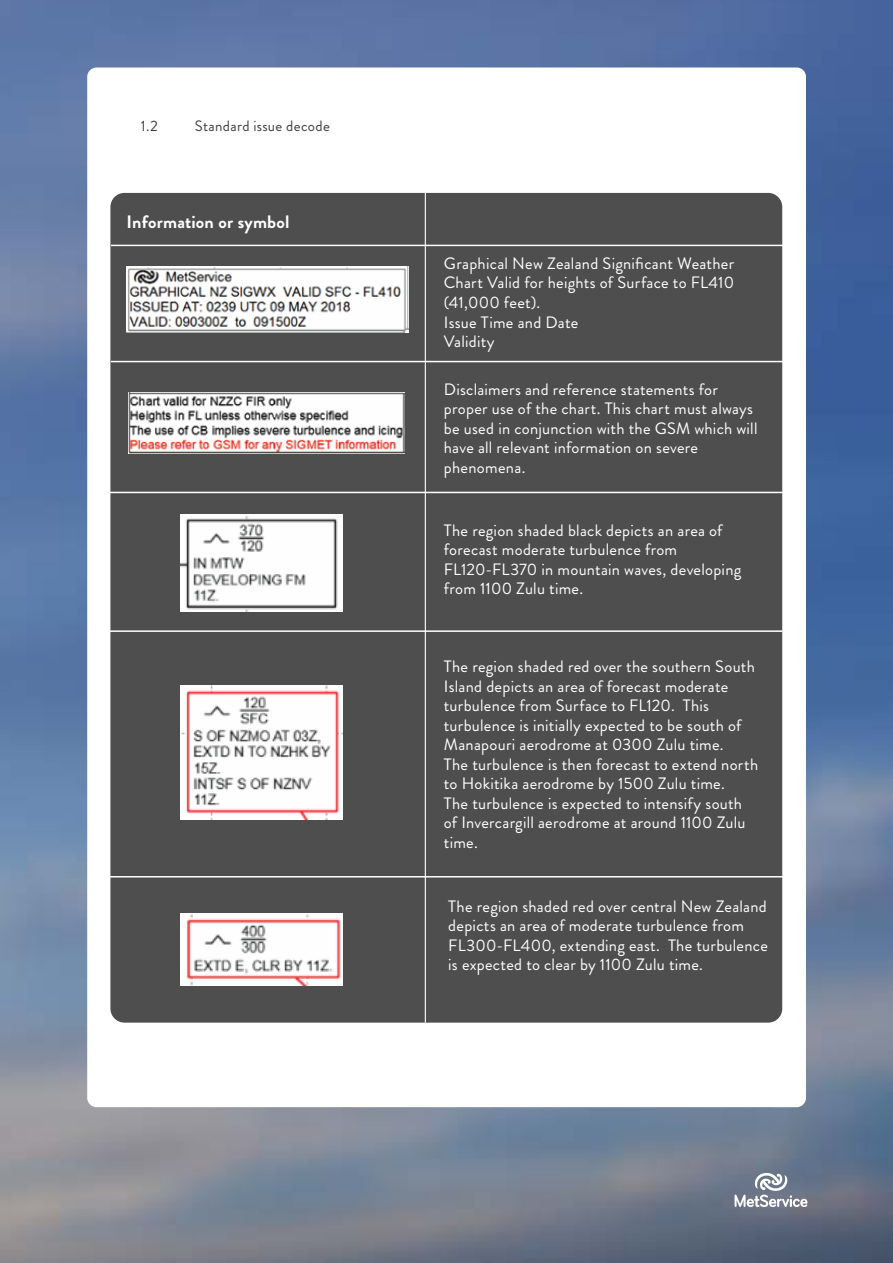
<style>
.page{position:relative;width:893px;height:1263px;background:#fff}
.page>*{position:absolute;margin:0;border:0;box-sizing:border-box;transform-origin:0 0}
.t1{font:700 18px "Brandon Grotesque";letter-spacing:.01em;color:#fff}
.t2{font:16.5px/19.5px "Brandon Grotesque";letter-spacing:.015em;color:#fff}
.t3{font:15px "Brandon Grotesque";letter-spacing:.02em;color:#3f3f3f}
</style>
<div class="page">
<img style="left:1px;top:0;width:892px;height:1263px">
<div style="left:87px;top:67px;width:719px;height:1040px;background:#fff;border-radius:9px"></div>
<svg style="left:734px;top:1173px;width:73px;height:34px"></svg>
<div style="left:110px;top:193px;width:672px;height:829px;background:#4e4e4f;border-radius:14px"></div>
<img style="left:127px;top:266px;width:282px;height:66px">
<hr style="left:425px;top:193px;width:1px;height:830px;background:#fff">
<hr style="left:111px;top:245px;width:675px;height:1px;background:#fff">
<hr style="left:111px;top:361px;width:675px;height:1px;background:#fff">
<hr style="left:108px;top:492px;width:675px;height:1px;background:#fff">
<img style="left:180px;top:514px;width:162px;height:97px">
<hr style="left:108px;top:630px;width:675px;height:2px;background:#fff">
<img style="left:180px;top:685px;width:162px;height:134px">
<hr style="left:109px;top:876px;width:675px;height:1px;background:#fff">
<img style="left:180px;top:914px;width:162px;height:71px">
<img style="left:128px;top:393px;width:276px;height:61px">
<p class="t3" style="left:141px;top:115px;width:19px">1.2</p>
<p class="t3" style="left:195px;top:115px;width:137px">Standard issue decode</p>
<p class="t1" style="left:127px;top:209px;width:165px">Information or symbol</p>
<p class="t2" style="left:444px;top:254px;width:292px">Graphical New Zealand Significant Weather<br>Chart Valid for heights of Surface to FL410 (41,000 feet).<br>Issue Time and Date<br>Validity</p>
<p class="t2" style="left:444px;top:380px;width:315px">Disclaimers and reference statements for proper use of the chart. This chart must always be used in conjunction with the GSM which will have all relevant information on severe phenomena.</p>
<p class="t2" style="left:444px;top:521px;width:299px">The region shaded black depicts an area of forecast moderate turbulence from FL120-FL370 in mountain waves, developing from 1100 Zulu time.</p>
<p class="t2" style="left:444px;top:657px;width:316px">The region shaded red over the southern South Island depicts an area of forecast moderate turbulence from Surface to FL120. This turbulence is initially expected to be south of Manapouri aerodrome at 0300 Zulu time.<br>The turbulence is then forecast to extend north to Hokitika aerodrome by 1500 Zulu time.<br>The turbulence is expected to intensify south of Invercargill aerodrome at around 1100 Zulu time.</p>
<p class="t2" style="left:448px;top:897px;width:321px">The region shaded red over central New Zealand depicts an area of moderate turbulence from FL300-FL400, extending east. The turbulence is expected to clear by 1100 Zulu time.</p>
</div>
